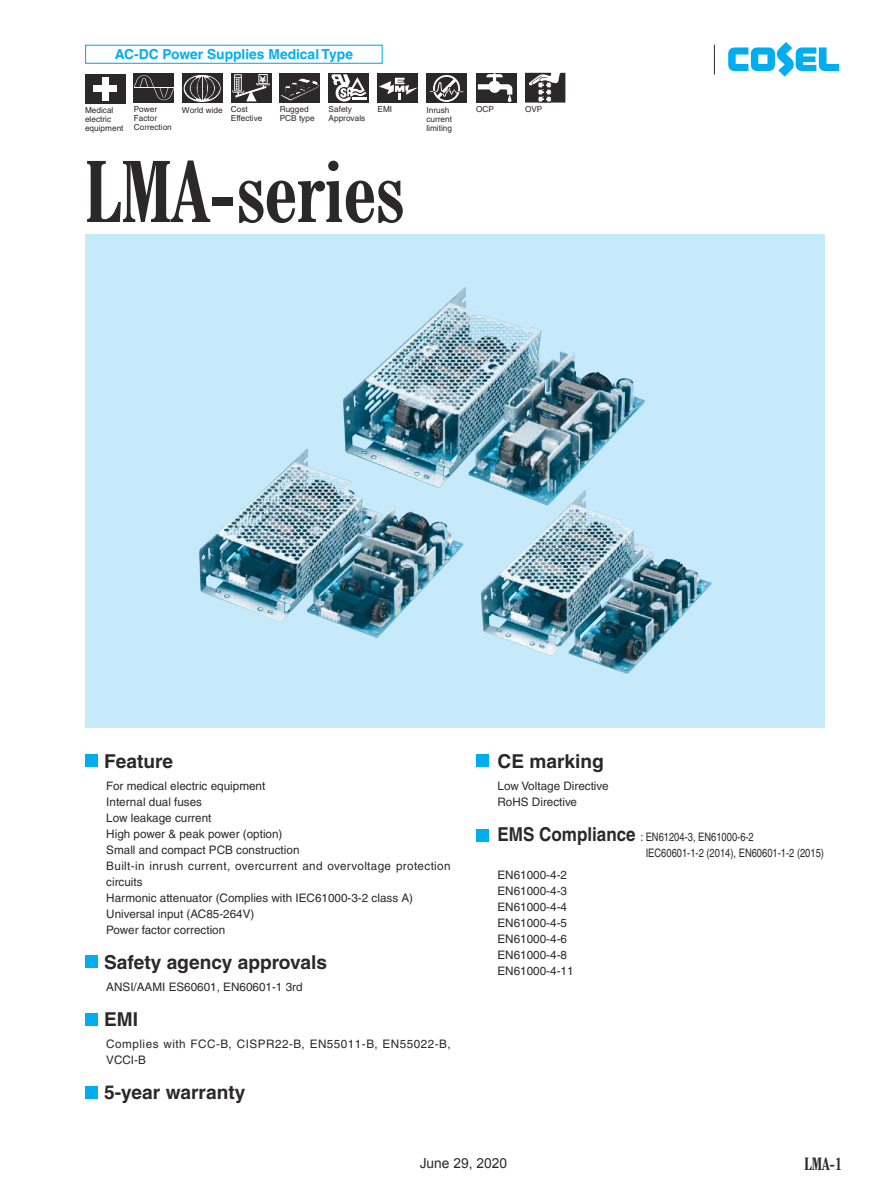
<style>
.page{position:relative;width:893px;height:1191px;background:#fff}
.page>*{position:absolute;margin:0;border:0;box-sizing:border-box;transform-origin:0 0}
.t1{font:700 condensed 85.05px "Century Schoolbook BT";color:#2b2829}
.t2{font:700 19.2px "Helvetica";color:#2b2829}
.t3{font:700 condensed 17.25px "Century Schoolbook BT";color:#2b2829}
.t4{font:700 13.8px "Helvetica";color:#00aeef}
.t5{font:13.8px "Arial";color:#2b2829}
.t6{font:11.7px/15.9px "Helvetica";color:#2b2829}
.t7{font:11.7px/15.9px "Helvetica";color:#2b2829;scale:.89 1}
.t8{font:11.7px/15.9px "Helvetica";letter-spacing:.045em;color:#2b2829}
.t9{font:8.25px/9px "Helvetica";color:#2b2829}
.s1{font-weight:700;font-size:19.2px}
</style>
<div class="page">
<svg style="left:714px;top:45px;width:1px;height:29px"></svg>
<svg style="left:728px;top:42px;width:112px;height:35px"></svg>
<svg style="left:85px;top:234px;width:740px;height:493px;background:#b7dbec"></svg>
<img style="left:343px;top:287px;width:302px;height:218px">
<div style="left:85px;top:754px;width:13px;height:13px;background:#00aeef"></div>
<div style="left:85px;top:955px;width:13px;height:13px;background:#00aeef"></div>
<div style="left:85px;top:1012px;width:13px;height:13px;background:#00aeef"></div>
<div style="left:85px;top:1086px;width:13px;height:13px;background:#00aeef"></div>
<div style="left:85px;top:45px;width:298px;height:19px;border:1px solid #00aeef"></div>
<svg style="left:85px;top:72px;width:481px;height:32px"></svg>
<div style="left:85px;top:74px;width:40px;height:29px;background:#2b2829"></div>
<div style="left:102px;top:77px;width:6px;height:23px;background:#fff"></div>
<div style="left:94px;top:85px;width:23px;height:7px;background:#fff"></div>
<div style="left:476px;top:754px;width:13px;height:13px;background:#00aeef"></div>
<div style="left:476px;top:829px;width:13px;height:12px;background:#00aeef"></div>
<p class="t4" style="left:115px;top:48px;width:240px">AC-DC Power Supplies Medical Type</p>
<p class="t9" style="left:85px;top:106px;width:30px">Medical</p>
<p class="t9" style="left:476px;top:105px;width:19px">OCP</p>
<p class="t9" style="left:525px;top:105px;width:19px">OVP</p>
<p class="t9" style="left:85px;top:115px;width:40px">electric equipment</p>
<p class="t9" style="left:134px;top:105px;width:40px">Power<br>Factor<br>Correction</p>
<p class="t9" style="left:231px;top:106px;width:33px;line-height:8.2px;text-indent:-49px">World wide Cost<br>Effective</p>
<p class="t9" style="left:280px;top:105px;width:36px">Rugged<br>PCB type</p>
<p class="t9" style="left:329px;top:105px;width:38px">Safety<br>Approvals</p>
<p class="t9" style="left:378px;top:105px;width:16px">EMI</p>
<p class="t9" style="left:426px;top:106px;width:27px">Inrush current limiting</p>
<h1 class="t1" style="left:85px;top:143px;width:321px">LMA-series</h1>
<h2 class="t2" style="left:104px;top:753px;width:71px">Feature</h2>
<p class="t6" style="left:106px;top:779px;width:346px">For medical electric equipment<br>Internal dual fuses<br>Low leakage current<br>High power &amp; peak power (option)<br>Small and compact PCB construction<br>Built-in inrush current, overcurrent and overvoltage protection circuits<br>Harmonic attenuator (Complies with IEC61000-3-2 class A)<br>Universal input (AC85-264V)<br>Power factor correction</p>
<h2 class="t2" style="left:104px;top:954px;width:224px">Safety agency approvals</h2>
<p class="t6" style="left:106px;top:980px;width:198px">ANSI/AAMI ES60601, EN60601-1 3rd</p>
<h2 class="t2" style="left:104px;top:1012px;width:36px">EMI</h2>
<p class="t8" style="left:106px;top:1037px;width:346px">Complies with FCC-B, CISPR22-B, EN55011-B, EN55022-B,<br>VCCI-B</p>
<h2 class="t2" style="left:104px;top:1085px;width:143px">5-year warranty</h2>
<h2 class="t2" style="left:497px;top:753px;width:108px">CE marking</h2>
<p class="t6" style="left:497px;top:779px;width:113px">Low Voltage Directive<br>RoHS Directive</p>
<p class="t7" style="left:646px;top:830px;width:202px;text-indent:-148px"><span class="s1">EMS Compliance</span> : EN61204-3, EN61000-6-2<br>IEC60601-1-2 (2014), EN60601-1-2 (2015)</p>
<p class="t6" style="left:497px;top:868px;width:78px">EN61000-4-2<br>EN61000-4-3<br>EN61000-4-4<br>EN61000-4-5<br>EN61000-4-6<br>EN61000-4-8<br>EN61000-4-11</p>
<p class="t5" style="left:420px;top:1158px;width:89px">June 29, 2020</p>
<h3 class="t3" style="left:804px;top:1153px;width:39px">LMA-1</h3>
</div>
